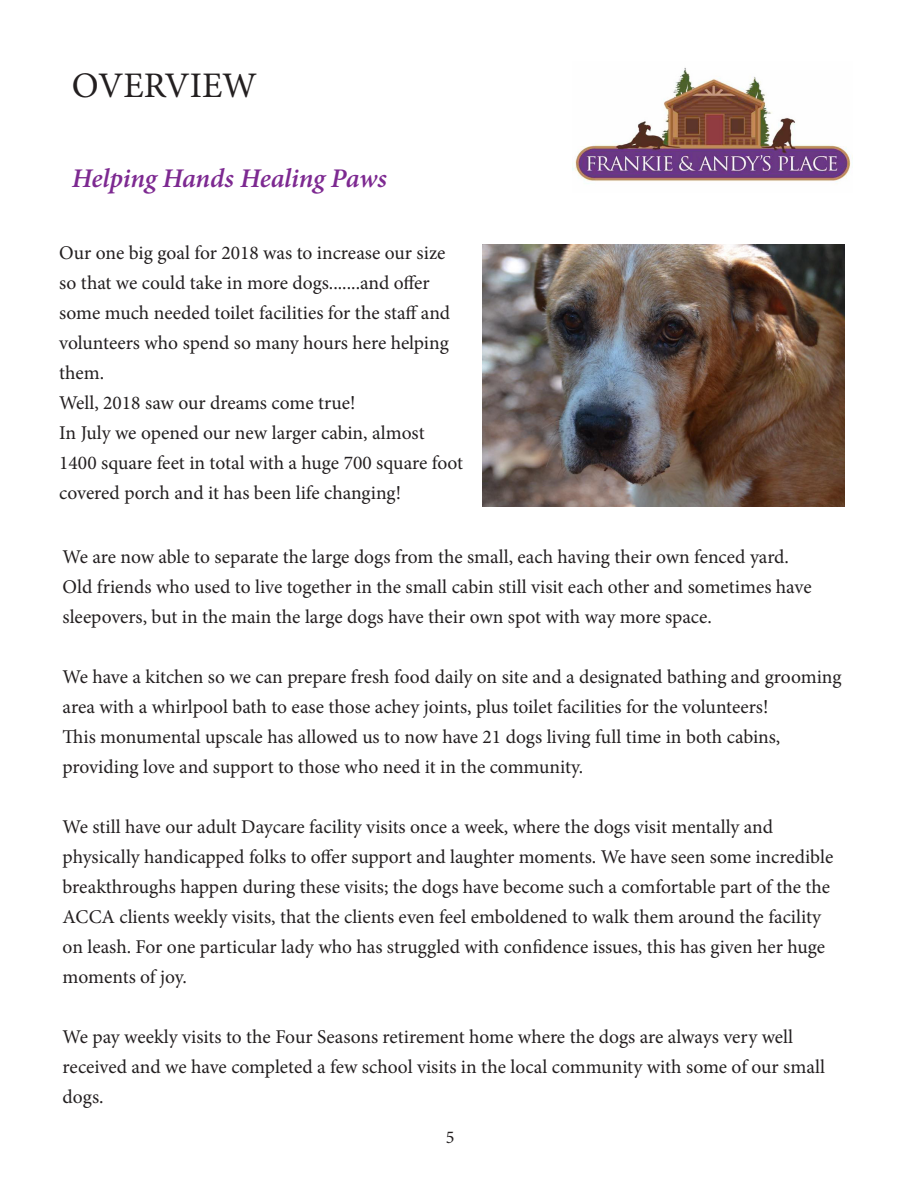
<style>
.page{position:relative;width:918px;height:1188px;background:#fff}
.page>*{position:absolute;margin:0;border:0;box-sizing:border-box;transform-origin:0 0}
.t1{font:36px "Minion Pro";color:#231f20}
.t2{font:italic 600 27px "Minion Pro";letter-spacing:-.01em;color:#7d2991}
.t3{font:19.5px/30px "Minion Pro";color:#231f20}
.t4{font:18px "Minion Pro";color:#231f20}
</style>
<div class="page">
<img style="left:572px;top:68px;width:281px;height:116px">
<img style="left:483px;top:244px;width:362px;height:263px">
<p class="t1" style="left:72px;top:62px;width:187px">OVERVIEW</p>
<p class="t2" style="left:72px;top:160px;width:316px">Helping Hands Healing Paws</p>
<p class="t3" style="left:59px;top:237px;width:392px">Our one big goal for 2018 was to increase our size so that we could take in more dogs.......and offer some much needed toilet facilities for the staff and volunteers who spend so many hours here helping them.</p>
<p class="t3" style="left:59px;top:387px;width:298px">Well, 2018 saw our dreams come true!</p>
<p class="t3" style="left:59px;top:417px;width:405px">In July we opened our new larger cabin, almost<br>1400 square feet in total with a huge 700 square foot covered porch and it has been life changing!</p>
<p class="t3" style="left:63px;top:542px;width:751px">We are now able to separate the large dogs from the small, each having their own fenced yard.<br>Old friends who used to live together in the small cabin still visit each other and sometimes have sleepovers, but in the main the large dogs have their own spot with way more space.</p>
<p class="t3" style="left:63px;top:662px;width:780px">We have a kitchen so we can prepare fresh food daily on site and a designated bathing and grooming area with a whirlpool bath to ease those achey joints, plus toilet facilities for the volunteers!</p>
<p class="t3" style="left:63px;top:722px;width:719px">This monumental upscale has allowed us to now have 21 dogs living full time in both cabins, providing love and support to those who need it in the community.</p>
<p class="t3" style="left:63px;top:812px;width:772px">We still have our adult Daycare facility visits once a week, where the dogs visit mentally and physically handicapped folks to offer support and laughter moments. We have seen some incredible breakthroughs happen during these visits; the dogs have become such a comfortable part of the the ACCA clients weekly visits, that the clients even feel emboldened to walk them around the facility on leash. For one particular lady who has struggled with confidence issues, this has given her huge moments of joy.</p>
<p class="t3" style="left:63px;top:1022px;width:764px">We pay weekly visits to the Four Seasons retirement home where the dogs are always very well received and we have completed a few school visits in the local community with some of our small dogs.</p>
<p class="t4" style="left:446px;top:1125px;width:10px">5</p>
</div>
